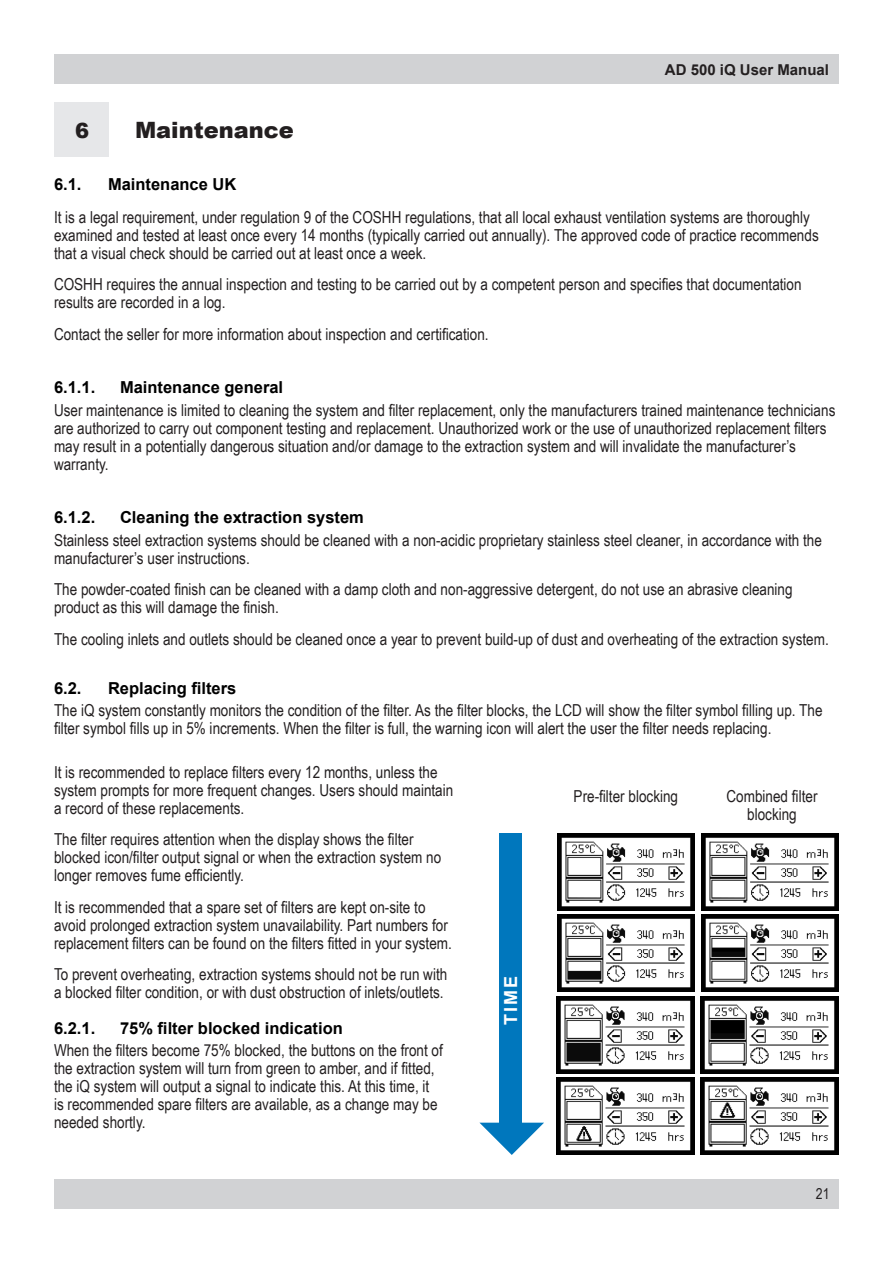
<style>
.page{position:relative;width:893px;height:1263px;background:#fff}
.page>*{position:absolute;margin:0;border:0;box-sizing:border-box;transform-origin:0 0}
.t1{font:900 22.5px "Arial";color:#231f20}
.t2{font:900 21px "Arial";color:#231f20}
.Product_Name_Cover_Title{font:700 18px "Arial";color:#fff}
.Body_Text{font:16.5px/18px "Arial Narrow";color:#231f20}
.t3{font:700 16.5px "Arial";color:#000}
.t4{font:700 15px "Arial";color:#231f20}
.t5{font:15px "Arial Narrow";color:#231f20}
</style>
<div class="page">
<div style="left:55px;top:1179px;width:784px;height:29px;background:#d1d2d4"></div>
<div style="left:55px;top:54px;width:784px;height:30px;background:#d1d2d4"></div>
<div style="left:54px;top:103px;width:54px;height:54px;background:#e6e7e9"></div>
<svg style="left:480px;top:1123px;width:64px;height:32px"></svg>
<div style="left:500px;top:833px;width:22px;height:293px;background:#0077bd"></div>
<img style="left:557px;top:833px;width:138px;height:77px">
<img style="left:557px;top:915px;width:138px;height:77px">
<img style="left:557px;top:996px;width:137px;height:77px">
<img style="left:557px;top:1078px;width:137px;height:77px">
<img style="left:701px;top:833px;width:138px;height:77px">
<img style="left:701px;top:915px;width:138px;height:77px">
<img style="left:701px;top:996px;width:137px;height:77px">
<img style="left:701px;top:1078px;width:137px;height:77px">
<p class="t4" style="left:665px;top:59px;width:166px">AD 500 iQ User Manual</p>
<p class="t2" style="left:75px;top:116px;width:16px">6</p>
<p class="t1" style="left:135px;top:114px;width:160px">Maintenance</p>
<p class="t3" style="left:54px;top:172px;width:26px">6.1.</p>
<p class="t3" style="left:108px;top:172px;width:130px">Maintenance UK</p>
<p class="Body_Text" style="left:54px;top:207px;width:766px">It is a legal requirement, under regulation 9 of the COSHH regulations, that all local exhaust ventilation systems are thoroughly examined and tested at least once every 14 months (typically carried out annually). The approved code of practice recommends that a visual check should be carried out at least once a week.</p>
<p class="Body_Text" style="left:54px;top:275px;width:749px">COSHH requires the annual inspection and testing to be carried out by a competent person and specifies that documentation results are recorded in a log.</p>
<p class="Body_Text" style="left:54px;top:324px;width:436px">Contact the seller for more information about inspection and certification.</p>
<p class="t3" style="left:54px;top:376px;width:40px">6.1.1.</p>
<p class="t3" style="left:120px;top:376px;width:165px">Maintenance general</p>
<p class="Body_Text" style="left:54px;top:400px;width:783px">User maintenance is limited to cleaning the system and filter replacement, only the manufacturers trained maintenance technicians are authorized to carry out component testing and replacement. Unauthorized work or the use of unauthorized replacement filters may result in a potentially dangerous situation and/or damage to the extraction system and will invalidate the manufacturer’s warranty.</p>
<p class="t3" style="left:54px;top:506px;width:40px">6.1.2.</p>
<p class="t3" style="left:120px;top:506px;width:245px">Cleaning the extraction system</p>
<p class="Body_Text" style="left:54px;top:530px;width:769px">Stainless steel extraction systems should be cleaned with a non-acidic proprietary stainless steel cleaner, in accordance with the manufacturer’s user instructions.</p>
<p class="Body_Text" style="left:54px;top:580px;width:740px">The powder-coated finish can be cleaned with a damp cloth and non-aggressive detergent, do not use an abrasive cleaning product as this will damage the finish.</p>
<p class="Body_Text" style="left:54px;top:629px;width:776px">The cooling inlets and outlets should be cleaned once a year to prevent build-up of dust and overheating of the extraction system.</p>
<p class="t3" style="left:54px;top:677px;width:26px">6.2.</p>
<p class="t3" style="left:108px;top:677px;width:130px">Replacing filters</p>
<p class="Body_Text" style="left:54px;top:701px;width:770px">The iQ system constantly monitors the condition of the filter. As the filter blocks, the LCD will show the filter symbol filling up. The filter symbol fills up in 5% increments. When the filter is full, the warning icon will alert the user the filter needs replacing.</p>
<p class="Body_Text" style="left:54px;top:762px;width:401px">It is recommended to replace filters every 12 months, unless the system prompts for more frequent changes. Users should maintain a record of these replacements.</p>
<p class="Body_Text" style="left:54px;top:830px;width:389px">The filter requires attention when the display shows the filter blocked icon/filter output signal or when the extraction system no longer removes fume efficiently.</p>
<p class="Body_Text" style="left:54px;top:897px;width:399px">It is recommended that a spare set of filters are kept on-site to avoid prolonged extraction system unavailability. Part numbers for replacement filters can be found on the filters fitted in your system.</p>
<p class="Body_Text" style="left:54px;top:965px;width:395px">To prevent overheating, extraction systems should not be run with a blocked filter condition, or with dust obstruction of inlets/outlets.</p>
<p class="t3" style="left:54px;top:1017px;width:40px">6.2.1.</p>
<p class="t3" style="left:120px;top:1017px;width:224px">75% filter blocked indication</p>
<p class="Body_Text" style="left:54px;top:1041px;width:390px">When the filters become 75% blocked, the buttons on the front of the extraction system will turn from green to amber, and if fitted, the iQ system will output a signal to indicate this. At this time, it is recommended spare filters are available, as a change may be needed shortly.</p>
<p class="Body_Text" style="left:574px;top:786px;width:106px">Pre-filter blocking</p>
<p class="Body_Text" style="left:726px;top:786px;width:92px;text-align:center">Combined filter blocking</p>
<p class="Product_Name_Cover_Title" style="left:498px;top:1025px;width:50px;rotate:-90deg">TIME</p>
<p class="t5" style="left:816px;top:1183px;width:15px">21</p>
</div>
